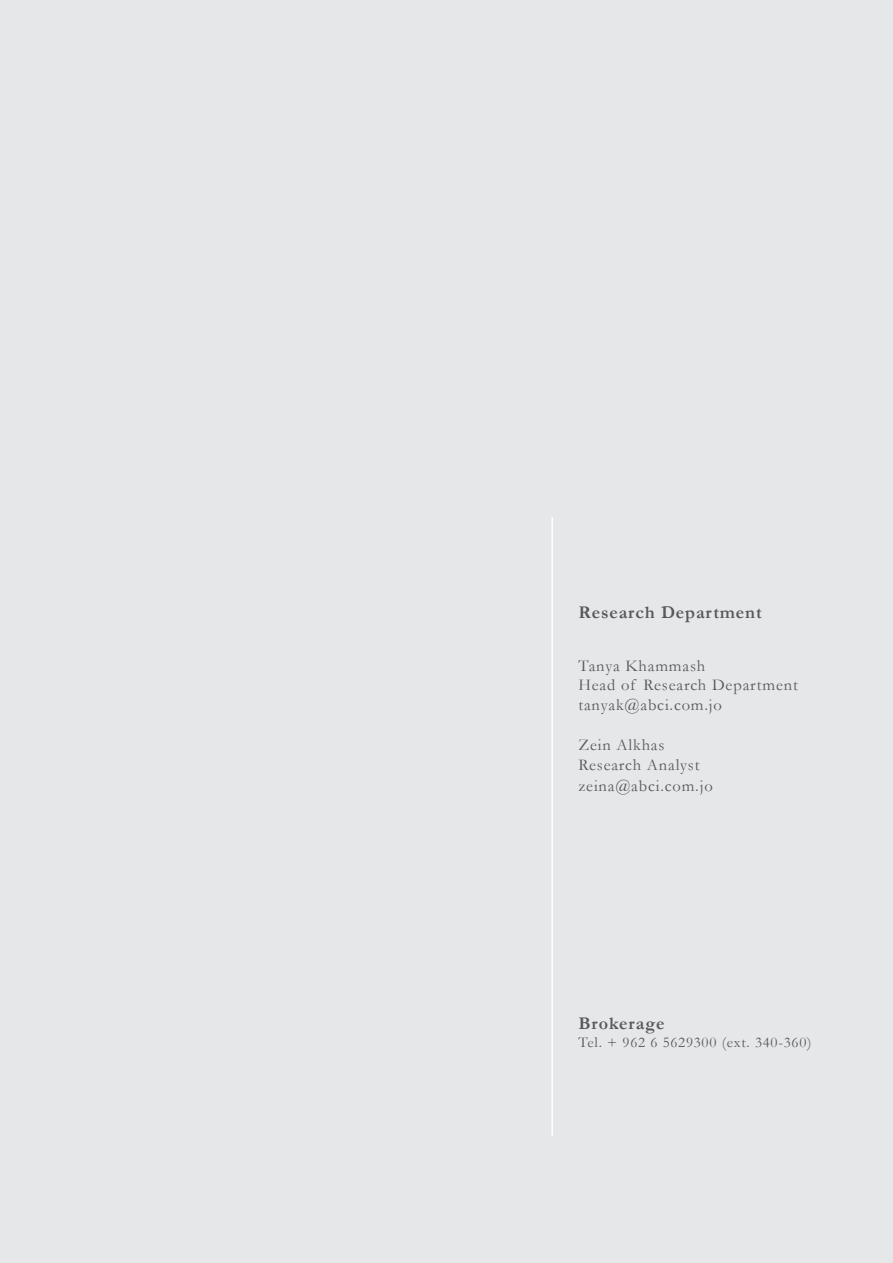
<style>
.page{position:relative;width:893px;height:1263px;background:#e6e7e9}
.page>*{position:absolute;margin:0;border:0;box-sizing:border-box;transform-origin:0 0}
.t1{font:700 18px "Garamond";letter-spacing:.05em;color:#57585a}
.t2{font:16.5px/19.8px "Garamond";letter-spacing:.05em;color:#57585a}
.t3{font:15px "Garamond";letter-spacing:.05em;color:#57585a}
</style>
<div class="page">
<hr style="left:551px;top:517px;width:2px;height:619px;background:#fff">
<p class="t1" style="left:578px;top:600px;width:185px">Research Department</p>
<p class="t2" style="left:578px;top:655px;width:221px">Tanya Khammash<br>Head of Research Department tanyak@abci.com.jo</p>
<p class="t2" style="left:578px;top:734px;width:123px">Zein Alkhas<br>Research Analyst</p>
<p class="t2" style="left:578px;top:776px;width:136px">zeina@abci.com.jo</p>
<p class="t1" style="left:578px;top:1011px;width:88px">Brokerage</p>
<p class="t3" style="left:578px;top:1032px;width:235px">Tel. + 962 6 5629300 (ext. 340-360)</p>
</div>
